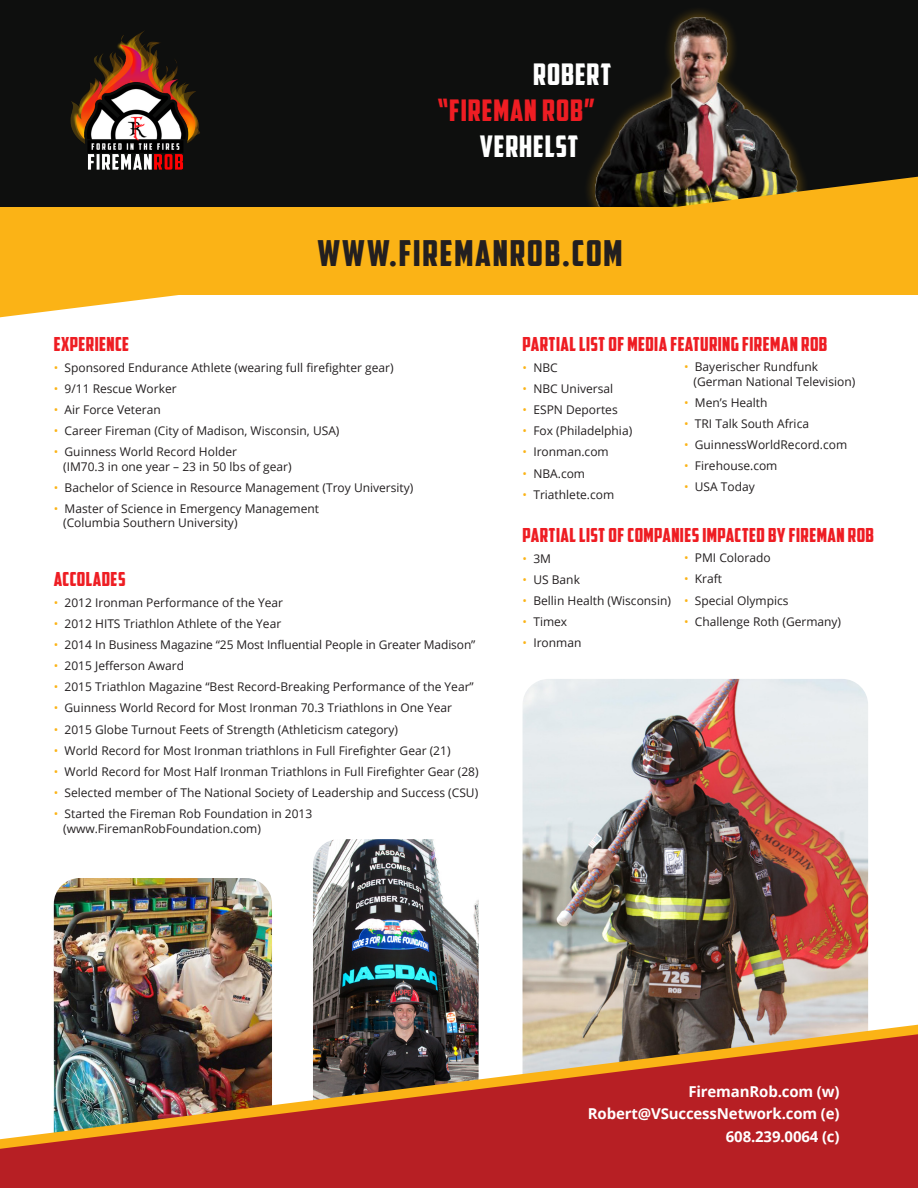
<style>
.page{position:relative;width:918px;height:1188px;background:#fff}
.page>*{position:absolute;margin:0;border:0;box-sizing:border-box;transform-origin:0 0}
.t1{font:36px "American Captain";letter-spacing:.05em;color:#231f20}
.t2{font:30px "American Captain";letter-spacing:.03em;color:#fff}
.t3{font:30px "American Captain";letter-spacing:.03em;color:#ee1d23}
.t4{font:19.5px "American Captain";letter-spacing:.02em;color:#ee1d23}
.t5{font:700 15px "Open Sans";letter-spacing:-.01em;color:#fff}
.t6{font:12px/14.4px "Open Sans";color:#231f20}
.s1{color:#fbb316}
</style>
<div class="page">
<img style="left:54px;top:878px;width:218px;height:147px">
<img style="left:313px;top:839px;width:166px;height:186px">
<img style="left:523px;top:679px;width:345px;height:346px">
<img style="left:53px;top:1025px;width:865px;height:9px">
<img style="left:53px;top:1034px;width:865px;height:8px">
<svg style="left:0;top:1042px;width:918px;height:146px;background:#ab433c"></svg>
<svg style="left:0;top:280px;width:178px;height:37px;fill:#fbb316"></svg>
<div style="left:0;top:0;width:918px;height:208px;background:#0e0f0e"></div>
<img style="left:70px;top:31px;width:130px;height:139px">
<img style="left:596px;top:17px;width:203px;height:160px">
<svg style="left:122px;top:177px;width:796px;height:118px"></svg>
<div style="left:0;top:208px;width:918px;height:72px;background:#fbb316"></div>
<p class="t2" style="left:533px;top:56px;width:80px">ROBERT</p>
<p class="t3" style="left:438px;top:92px;width:159px">“FIREMAN ROB”</p>
<p class="t2" style="left:480px;top:128px;width:100px">VERHELST</p>
<p class="t1" style="left:317px;top:231px;width:307px">WWW.FIREMANROB.COM</p>
<p class="t4" style="left:54px;top:332px;width:77px">EXPERIENCE</p>
<p class="t6" style="left:54px;top:360px;width:341px"><span class="s1">•</span> Sponsored Endurance Athlete (wearing full firefighter gear)</p>
<p class="t6" style="left:54px;top:381px;width:124px"><span class="s1">•</span> 9/11 Rescue Worker</p>
<p class="t6" style="left:54px;top:402px;width:109px"><span class="s1">•</span> Air Force Veteran</p>
<p class="t6" style="left:54px;top:423px;width:287px"><span class="s1">•</span> Career Fireman (City of Madison, Wisconsin, USA)</p>
<p class="t6" style="left:63px;top:445px;width:230px;text-indent:-9px"><span class="s1">•</span> Guinness World Record Holder<br>(IM70.3 in one year – 23 in 50 lbs of gear)</p>
<p class="t6" style="left:54px;top:480px;width:361px"><span class="s1">•</span> Bachelor of Science in Resource Management (Troy University)</p>
<p class="t6" style="left:63px;top:501px;width:257px;text-indent:-9px"><span class="s1">•</span> Master of Science in Emergency Management (Columbia Southern University)</p>
<p class="t4" style="left:54px;top:567px;width:73px">ACCOLADES</p>
<p class="t6" style="left:54px;top:595px;width:231px"><span class="s1">•</span> 2012 Ironman Performance of the Year</p>
<p class="t6" style="left:54px;top:616px;width:229px"><span class="s1">•</span> 2012 HITS Triathlon Athlete of the Year</p>
<p class="t6" style="left:54px;top:637px;width:423px"><span class="s1">•</span> 2014 In Business Magazine “25 Most Influential People in Greater Madison”</p>
<p class="t6" style="left:54px;top:658px;width:132px"><span class="s1">•</span> 2015 Jefferson Award</p>
<p class="t6" style="left:54px;top:679px;width:421px"><span class="s1">•</span> 2015 Triathlon Magazine “Best Record-Breaking Performance of the Year”</p>
<p class="t6" style="left:54px;top:701px;width:400px"><span class="s1">•</span> Guinness World Record for Most Ironman 70.3 Triathlons in One Year</p>
<p class="t6" style="left:54px;top:722px;width:346px"><span class="s1">•</span> 2015 Globe Turnout Feets of Strength (Athleticism category)</p>
<p class="t6" style="left:54px;top:743px;width:398px"><span class="s1">•</span> World Record for Most Ironman triathlons in Full Firefighter Gear (21)</p>
<p class="t6" style="left:54px;top:764px;width:426px"><span class="s1">•</span> World Record for Most Half Ironman Triathlons in Full Firefighter Gear (28)</p>
<p class="t6" style="left:54px;top:785px;width:426px"><span class="s1">•</span> Selected member of The National Society of Leadership and Success (CSU)</p>
<p class="t6" style="left:63px;top:806px;width:251px;text-indent:-9px"><span class="s1">•</span> Started the Fireman Rob Foundation in 2013 (www.FiremanRobFoundation.com)</p>
<p class="t4" style="left:523px;top:332px;width:306px">PARTIAL LIST OF MEDIA FEATURING FIREMAN ROB</p>
<p class="t6" style="left:523px;top:360px;width:37px"><span class="s1">•</span> NBC</p>
<p class="t6" style="left:523px;top:381px;width:92px"><span class="s1">•</span> NBC Universal</p>
<p class="t6" style="left:523px;top:402px;width:97px"><span class="s1">•</span> ESPN Deportes</p>
<p class="t6" style="left:523px;top:423px;width:111px"><span class="s1">•</span> Fox (Philadelphia)</p>
<p class="t6" style="left:523px;top:445px;width:88px"><span class="s1">•</span> Ironman.com</p>
<p class="t6" style="left:523px;top:466px;width:64px"><span class="s1">•</span> NBA.com</p>
<p class="t6" style="left:523px;top:487px;width:93px"><span class="s1">•</span> Triathlete.com</p>
<p class="t4" style="left:523px;top:523px;width:353px">PARTIAL LIST OF COMPANIES IMPACTED BY FIREMAN ROB</p>
<p class="t6" style="left:523px;top:551px;width:30px"><span class="s1">•</span> 3M</p>
<p class="t6" style="left:523px;top:572px;width:59px"><span class="s1">•</span> US Bank</p>
<p class="t6" style="left:523px;top:593px;width:150px"><span class="s1">•</span> Bellin Health (Wisconsin)</p>
<p class="t6" style="left:523px;top:614px;width:46px"><span class="s1">•</span> Timex</p>
<p class="t6" style="left:523px;top:636px;width:60px"><span class="s1">•</span> Ironman</p>
<p class="t6" style="left:693px;top:359px;width:163px;text-indent:-9px"><span class="s1">•</span> Bayerischer Rundfunk (German National Television)</p>
<p class="t6" style="left:684px;top:395px;width:85px"><span class="s1">•</span> Men’s Health</p>
<p class="t6" style="left:684px;top:416px;width:126px"><span class="s1">•</span> TRI Talk South Africa</p>
<p class="t6" style="left:684px;top:437px;width:165px"><span class="s1">•</span> GuinnessWorldRecord.com</p>
<p class="t6" style="left:684px;top:458px;width:95px"><span class="s1">•</span> Firehouse.com</p>
<p class="t6" style="left:684px;top:480px;width:72px"><span class="s1">•</span> USA Today</p>
<p class="t6" style="left:684px;top:550px;width:88px"><span class="s1">•</span> PMI Colorado</p>
<p class="t6" style="left:684px;top:572px;width:39px"><span class="s1">•</span> Kraft</p>
<p class="t6" style="left:684px;top:593px;width:106px"><span class="s1">•</span> Special Olympics</p>
<p class="t6" style="left:684px;top:614px;width:159px"><span class="s1">•</span> Challenge Roth (Germany)</p>
<p class="t5" style="left:688px;top:1081px;width:153px">FiremanRob.com (w)</p>
<p class="t5" style="left:588px;top:1103px;width:253px">Robert@VSuccessNetwork.com (e)</p>
<p class="t5" style="left:726px;top:1126px;width:115px">608.239.0064 (c)</p>
</div>
